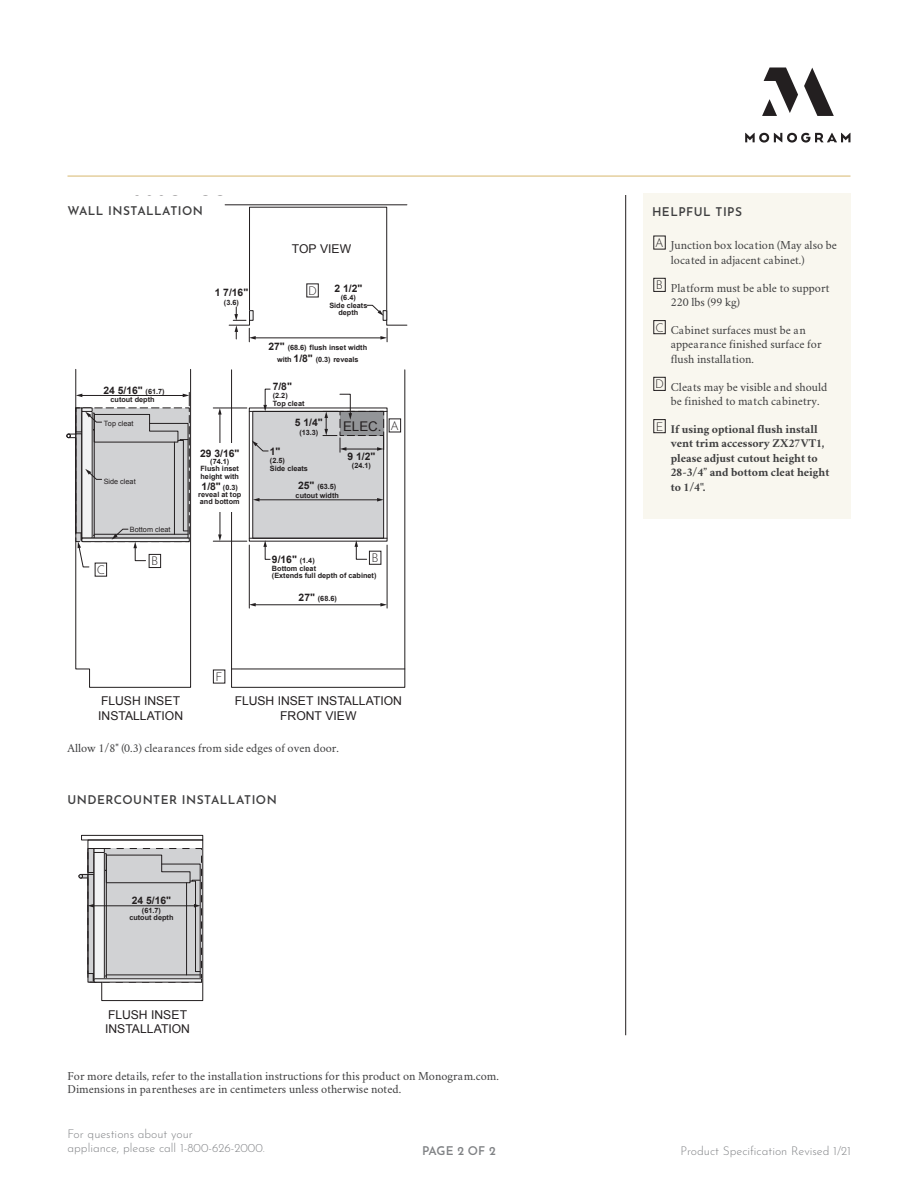
<style>
.page{position:relative;width:918px;height:1188px;background:#fff}
.page>*{position:absolute;margin:0;border:0;box-sizing:border-box;transform-origin:0 0}
.t1{font:13.35px "Arial";color:#231f20}
.t2{font:12.15px/14.5px "Arial";color:#231f20}
.BODY_COPY{font:12px/14.4px "Crimson";color:#3e3e3f}
.FOOT_NOTE{font:12px "Crimson";color:#3e3e3f}
.BODY_COPY-2{font:700 12px/14.4px "Crimson";color:#3e3e3f}
.Created_Revised{font:300 12px/14.4px "Josefin Sans";color:#808285}
.NOTES_HEADER{font:600 12px "Josefin Sans";letter-spacing:.04em;color:#3e3e3f}
.t3{font:300 12px "Josefin Sans";color:#231f20}
.t4{font:600 12px "Josefin Sans";letter-spacing:-.015em;color:#808285}
.t5{font:700 10.35px "Arial";color:#231f20}
.t6{font:700 7.35px/7.4px "Arial";color:#231f20;text-align:center}
.t7{font:7.35px "Arial";color:#231f20}
.s1{font-size:10.35px}
.s2{font-size:7.35px}
</style>
<div class="page">
<div style="left:643px;top:193px;width:207px;height:325px;background:#f9f7ef"></div>
<hr style="left:625px;top:195px;width:1px;height:840px;background:#231f20">
<svg style="left:745px;top:68px;width:105px;height:75px"></svg>
<hr style="left:68px;top:176px;width:782px;height:1px;background:#dcbf7e">
<div style="left:253px;top:411px;width:131px;height:127px;background:#d1d2d4"></div>
<div style="left:231px;top:370px;width:174px;height:318px;border:1px solid #231f20"></div>
<hr style="left:232px;top:669px;width:173px;height:1px;background:#231f20">
<hr style="left:249px;top:411px;width:138px;height:1px;background:#231f20">
<hr style="left:249px;top:538px;width:138px;height:1px;background:#231f20">
<hr style="left:225px;top:205px;width:182px;height:1px;background:#231f20">
<hr style="left:387px;top:545px;width:1px;height:63px;background:#231f20">
<hr style="left:249px;top:545px;width:1px;height:63px;background:#231f20">
<hr style="left:213px;top:408px;width:34px;height:1px;background:#231f20">
<hr style="left:213px;top:541px;width:34px;height:1px;background:#231f20">
<hr style="left:220px;top:413px;width:1px;height:123px;background:#231f20">
<svg style="left:218px;top:534px;width:4px;height:7px"></svg>
<svg style="left:218px;top:408px;width:4px;height:7px"></svg>
<hr style="left:258px;top:499px;width:120px;height:1px;background:#231f20">
<svg style="left:253px;top:498px;width:6px;height:3px"></svg>
<svg style="left:377px;top:498px;width:7px;height:4px"></svg>
<hr style="left:255px;top:604px;width:127px;height:1px;background:#231f20">
<svg style="left:249px;top:603px;width:7px;height:3px"></svg>
<svg style="left:380px;top:603px;width:7px;height:3px"></svg>
<svg style="left:252px;top:440px;width:17px;height:12px"></svg>
<svg style="left:229px;top:207px;width:178px;height:135px"></svg>
<svg style="left:263px;top:389px;width:8px;height:22px"></svg>
<svg style="left:263px;top:540px;width:8px;height:20px"></svg>
<svg style="left:66px;top:369px;width:125px;height:319px"></svg>
<svg style="left:355px;top:540px;width:12px;height:20px"></svg>
<svg style="left:323px;top:394px;width:61px;height:58px"></svg>
<div style="left:204px;top:443px;width:38px;height:69px;background:#fff"></div>
<div style="left:81px;top:835px;width:122px;height:5px;border:1px solid #231f20"></div>
<svg style="left:79px;top:840px;width:124px;height:161px"></svg>
<div style="left:95px;top:563px;width:12px;height:14px;border:1px solid #231f20"></div>
<div style="left:306px;top:284px;width:13px;height:13px;border:1px solid #231f20"></div>
<div style="left:149px;top:554px;width:12px;height:14px;border:1px solid #231f20"></div>
<div style="left:369px;top:551px;width:12px;height:14px;border:1px solid #231f20"></div>
<div style="left:389px;top:418px;width:12px;height:14px;border:1px solid #231f20"></div>
<div style="left:213px;top:670px;width:12px;height:13px;border:1px solid #231f20"></div>
<div style="left:653px;top:236px;width:13px;height:13px;border:1px solid #231f20"></div>
<div style="left:653px;top:278px;width:13px;height:14px;border:1px solid #231f20"></div>
<div style="left:653px;top:320px;width:13px;height:14px;border:1px solid #231f20"></div>
<div style="left:653px;top:377px;width:13px;height:14px;border:1px solid #231f20"></div>
<div style="left:653px;top:419px;width:13px;height:14px;border:1px solid #231f20"></div>
<p class="NOTES_HEADER" style="left:68px;top:201px;width:137px">WALL INSTALLATION</p>
<p class="t2" style="left:292px;top:241px;width:61px">TOP VIEW</p>
<p class="t5" style="left:215px;top:286px;width:35px">1 7/16"</p>
<p class="t6" style="left:224px;top:299px;width:16px">(3.6)</p>
<p class="t3" style="left:308px;top:281px;width:10px">D</p>
<p class="t5" style="left:334px;top:281px;width:29px">2 1/2"</p>
<p class="t6" style="left:329px;top:294px;width:40px">(6.4)<br>Side cleats depth</p>
<p class="t6" style="left:268px;top:341px;width:100px;line-height:12.5px"><span class="s1">27"</span> (68.6) flush inset width with <span class="s1">1/8"</span> (0.3) reveals</p>
<p class="t5" style="left:103px;top:383px;width:63px">24 5/16" <span class="s2">(61.7)</span></p>
<p class="t6" style="left:111px;top:396px;width:46px">cutout depth</p>
<p class="t6" style="left:80px;top:388px;width:83px">with <span class="s1">1/8"</span> (0.3) reveals</p>
<p class="t5" style="left:273px;top:379px;width:21px">7/8"</p>
<p class="t6" style="left:273px;top:392px;width:33px;text-align:left">(2.2)<br>Top cleat</p>
<p class="t7" style="left:104px;top:419px;width:31px">Top cleat</p>
<p class="t5" style="left:295px;top:416px;width:29px">5 1/4"</p>
<p class="t6" style="left:299px;top:429px;width:21px">(13.3)</p>
<p class="t1" style="left:343px;top:417px;width:40px">ELEC.</p>
<p class="t7" style="left:104px;top:476px;width:34px">Side cleat</p>
<p class="t5" style="left:200px;top:446px;width:41px">29 3/16"</p>
<p class="t6" style="left:201px;top:458px;width:40px">(74.1)<br>Flush inset height with</p>
<p class="t6" style="left:198px;top:484px;width:44px"><span class="s1">1/8"</span> (0.3) reveal at top and bottom</p>
<p class="t5" style="left:270px;top:444px;width:12px">1"</p>
<p class="t6" style="left:270px;top:457px;width:40px;text-align:left">(2.5)<br>Side cleats</p>
<p class="t6" style="left:296px;top:483px;width:45px;line-height:8.6px"><span class="s1">25"</span> (63.5) cutout width</p>
<p class="t5" style="left:348px;top:449px;width:29px">9 1/2"</p>
<p class="t6" style="left:352px;top:462px;width:21px">(24.1)</p>
<p class="t7" style="left:130px;top:525px;width:42px">Bottom cleat</p>
<p class="t3" style="left:97px;top:561px;width:10px">C</p>
<p class="t3" style="left:151px;top:552px;width:9px">B</p>
<p class="t3" style="left:372px;top:549px;width:9px">B</p>
<p class="t5" style="left:272px;top:552px;width:44px">9/16" <span class="s2">(1.4)</span></p>
<p class="t6" style="left:272px;top:565px;width:106px;text-align:left">Bottom cleat<br>(Extends full depth of cabinet)</p>
<p class="t6" style="left:299px;top:595px;width:40px"><span class="s1">27"</span> (68.6)</p>
<p class="t3" style="left:391px;top:416px;width:10px">A</p>
<p class="t3" style="left:216px;top:668px;width:8px">F</p>
<p class="t2" style="left:98px;top:694px;width:86px">FLUSH INSET<br>INSTALLATION</p>
<p class="t2" style="left:235px;top:694px;width:169px;text-align:center">FLUSH INSET INSTALLATION<br>FRONT VIEW</p>
<p class="FOOT_NOTE" style="left:68px;top:740px;width:273px">Allow 1/8" (0.3) clearances from side edges of oven door.</p>
<p class="t2" style="left:83px;top:741px;width:78px">FRONT VIEW</p>
<p class="NOTES_HEADER" style="left:68px;top:789px;width:211px">UNDERCOUNTER INSTALLATION</p>
<p class="t5" style="left:132px;top:893px;width:41px">24 5/16"</p>
<p class="t6" style="left:129px;top:906px;width:46px">(61.7)<br>cutout depth</p>
<p class="t2" style="left:105px;top:1007px;width:86px">FLUSH INSET<br>INSTALLATION</p>
<p class="FOOT_NOTE" style="left:68px;top:1067px;width:433px">For more details, refer to the installation instructions for this product on Monogram.com.</p>
<p class="FOOT_NOTE" style="left:68px;top:1081px;width:335px">Dimensions in parentheses are in centimeters unless otherwise noted.</p>
<p class="NOTES_HEADER" style="left:652px;top:201px;width:92px">HELPFUL TIPS</p>
<p class="t3" style="left:655px;top:234px;width:10px">A</p>
<p class="BODY_COPY" style="left:671px;top:238px;width:168px">Junction box location (May also be located in adjacent cabinet.)</p>
<p class="t3" style="left:656px;top:276px;width:9px">B</p>
<p class="BODY_COPY" style="left:671px;top:280px;width:160px">Platform must be able to support<br>220 lbs (99 kg)</p>
<p class="t3" style="left:655px;top:318px;width:10px">C</p>
<p class="BODY_COPY" style="left:671px;top:322px;width:152px">Cabinet surfaces must be an appearance finished surface for flush installation.</p>
<p class="t3" style="left:655px;top:375px;width:10px">D</p>
<p class="BODY_COPY" style="left:671px;top:379px;width:158px">Cleats may be visible and should be finished to match cabinetry.</p>
<p class="t3" style="left:656px;top:417px;width:9px">E</p>
<p class="BODY_COPY-2" style="left:671px;top:422px;width:160px">If using optional flush install vent trim accessory ZX27VT1, please adjust cutout height to<br>28-3/4” and bottom cleat height to 1/4".</p>
<p class="Created_Revised" style="left:68px;top:1125px;width:199px">For questions about your<br>appliance, please call 1-800-626-2000.</p>
<h3 class="t4" style="left:422px;top:1140px;width:75px">PAGE 2 OF 2</h3>
<h3 class="Created_Revised" style="left:680px;top:1142px;width:172px">Product Specification Revised 1/21</h3>
</div>
